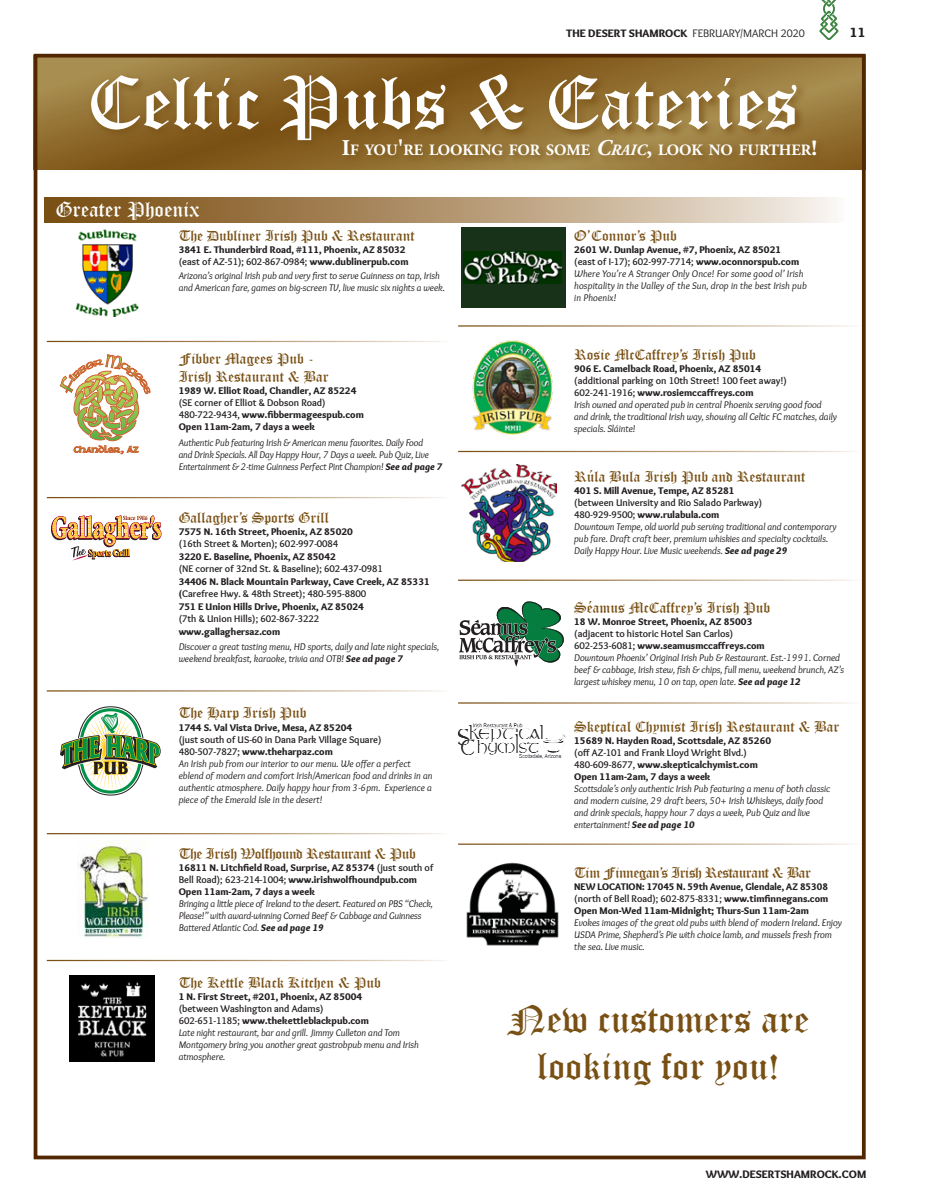
<style>
.page{position:relative;width:945px;height:1204px;background:#fff}
.page>*{position:absolute;margin:0;border:0;box-sizing:border-box;transform-origin:0 0}
.t1{font:75px "Old English Text";color:#fff}
.t2{font:38.5px/46.2px "Old English Text";color:#795014;text-align:center}
.t3{font:21.25px "Old English Text";color:#fff}
.t4{font:700 15.75px "Adobe Garamond";color:#fff}
.t5{font:15px/18px "Old English Text";color:#795014}
.t6{font:15px "Old English Text";letter-spacing:-.03em;color:#795014}
.t7{font:15px "Old English Text";letter-spacing:-.025em;color:#795014}
.t8{font:900 13.75px "Overlock";color:#231f20}
.t9{font:11.25px "Overlock";color:#231f20}
.t10{font:900 11.25px "Overlock";color:#231f20}
.t11{font:italic 10px/12px "Overlock";color:#231f20}
.t12{font:900 10px/12px "Overlock";color:#231f20}
.t13{font:700 10px/12px "Overlock";color:#231f20}
.s1{font-weight:900}
.s2{font-size:22.5px}
.s3{font-style:italic;font-size:22.5px}
.s4{font-style:italic}
.s5{font-weight:700}
.s6{font-weight:700;font-style:normal}
.s7{font-weight:900;font-style:normal}
</style>
<div class="page">
<svg style="left:39px;top:59px;width:822px;height:111px;background:#906e30"></svg>
<div style="left:88px;top:71px;width:719px;height:80px;background:#795014;opacity:.75"></div>
<div style="left:341px;top:137px;width:485px;height:31px;background:#795014;opacity:.75"></div>
<div style="left:34px;top:54px;width:832px;height:1105px;border:4px solid #522700"></div>
<img style="left:51px;top:515px;width:111px;height:45px">
<svg style="left:60px;top:707px;width:101px;height:87px"></svg>
<img style="left:78px;top:841px;width:70px;height:97px">
<div style="left:461px;top:228px;width:105px;height:80px;background:#183219"></div>
<img style="left:464px;top:252px;width:98px;height:32px">
<img style="left:462px;top:465px;width:95px;height:96px">
<img style="left:472px;top:340px;width:81px;height:94px">
<svg style="left:459px;top:601px;width:105px;height:66px"></svg>
<img style="left:466px;top:862px;width:93px;height:84px">
<div style="left:45px;top:197px;width:799px;height:25px;background:linear-gradient(to right,#754607,#f4ede5)"></div>
<img style="left:75px;top:229px;width:64px;height:87px">
<svg style="left:60px;top:354px;width:90px;height:101px"></svg>
<img style="left:457px;top:723px;width:109px;height:36px">
<img style="left:69px;top:976px;width:86px;height:85px">
<svg style="left:819px;top:0;width:20px;height:40px"></svg>
<p class="t9" style="left:566px;top:27px;width:240px"><span class="s1">THE DESERT SHAMROCK</span> FEBRUARY/MARCH 2020</p>
<h3 class="t8" style="left:850px;top:23px;width:17px">11</h3>
<h1 class="t1" style="left:87px;top:54px;width:713px">Celtic Pubs &amp; Eateries</h1>
<h3 class="t4" style="left:342px;top:141px;width:477px"><span class="s2">I</span>F YOU<span class="s2">'</span>RE LOOKING FOR SOME <span class="s3">C</span><span class="s4">RAIC</span><span class="s2">,</span> LOOK NO FURTHER<span class="s2">!</span></h3>
<h3 class="t3" style="left:56px;top:196px;width:146px">Greater Phoenix</h3>
<h3 class="t5" style="left:179px;top:226px;width:237px">The Dubliner Irish Pub &amp; Restaurant</h3>
<p class="t12" style="left:179px;top:243px;width:231px">3841 E. Thunderbird Road, #111, Phoenix, AZ 85032 <span class="s5">(east of AZ-51); 602-867-0984;</span> www.dublinerpub.com</p>
<p class="t11" style="left:179px;top:269px;width:268px">Arizona’s original Irish pub and very first to serve Guinness on tap, Irish and American fare, games on big-screen TV, live music six nights a week.</p>
<h3 class="t5" style="left:179px;top:349px;width:152px">Fibber Magees Pub -<br>Irish Restaurant &amp; Bar</h3>
<p class="t12" style="left:179px;top:384px;width:179px">1989 W. Elliot Road, Chandler, AZ 85224</p>
<p class="t12" style="left:179px;top:396px;width:187px"><span class="s5">(SE corner of Elliot &amp; Dobson Road)<br>480-722-9434,</span> www.fibbermageespub.com<br>Open 11am-2am, 7 days a week</p>
<p class="t11" style="left:179px;top:436px;width:265px">Authentic Pub featuring Irish &amp; American menu favorites. Daily Food<br>and Drink Specials. All Day Happy Hour, 7 Days a week. Pub Quiz, Live<br>Entertainment &amp; 2-time Guinness Perfect Pint Champion! <span class="s1">See ad page 7</span></p>
<h3 class="t5" style="left:179px;top:508px;width:152px">Gallagher’s Sports Grill</h3>
<p class="t12" style="left:179px;top:525px;width:176px">7575 N. 16th Street, Phoenix, AZ 85020</p>
<p class="t13" style="left:179px;top:538px;width:161px">(16th Street &amp; Morten); 602-997-0084</p>
<p class="t12" style="left:179px;top:550px;width:159px">3220 E. Baseline, Phoenix, AZ 85042</p>
<p class="t13" style="left:179px;top:563px;width:206px">(NE corner of 32nd St. &amp; Baseline); 602-437-0981</p>
<p class="t12" style="left:179px;top:576px;width:253px">34406 N. Black Mountain Parkway, Cave Creek, AZ 85331 (<span class="s5">Carefree Hwy. &amp; 48th Street); 480-595-8800</span></p>
<p class="t12" style="left:179px;top:601px;width:187px">751 E Union Hills Drive, Phoenix, AZ 85024</p>
<p class="t13" style="left:179px;top:613px;width:142px">(7th &amp; Union Hills); 602-867-3222</p>
<p class="t12" style="left:179px;top:626px;width:103px">www.gallaghersaz.com</p>
<p class="t11" style="left:179px;top:641px;width:262px">Discover a great tasting menu, HD sports, daily and late night specials, weekend breakfast, karaoke, trivia and OTB! <span class="s1">See ad page 7</span></p>
<h3 class="t5" style="left:179px;top:703px;width:129px">The Harp Irish Pub</h3>
<p class="t12" style="left:179px;top:721px;width:175px">1744 S. Val Vista Drive, Mesa, AZ 85204</p>
<p class="t11" style="left:179px;top:733px;width:255px"><span class="s6">(just south of US-60 in Dana Park Village Square)<br>480-507-7827;</span> <span class="s7">www.theharpaz.com<br></span>An Irish pub from our interior to our menu. We offer a perfect eblend of modern and comfort Irish/American food and drinks in an authentic atmosphere. Daily happy hour from 3-6pm. Experience a piece of the Emerald Isle in the desert!</p>
<h3 class="t7" style="left:179px;top:844px;width:239px">The Irish Wolfhound Restaurant &amp; Pub</h3>
<p class="t12" style="left:179px;top:861px;width:256px">16811 N. Litchfield Road, Surprise, AZ 85374 <span class="s5">(just south of<br>Bell Road); 623-214-1004;</span> www.irishwolfhoundpub.com<br>Open 11am-2am, 7 days a week</p>
<p class="t11" style="left:179px;top:898px;width:256px">Bringing a little piece of Ireland to the desert. Featured on PBS “Check,<br>Please!” with award-winning Corned Beef &amp; Cabbage and Guinness<br>Battered Atlantic Cod. <span class="s1">See ad page 19</span></p>
<h3 class="t5" style="left:574px;top:226px;width:104px">O’Connor’s Pub</h3>
<p class="t11" style="left:574px;top:244px;width:234px"><span class="s7">2601 W. Dunlap Avenue, #7, Phoenix, AZ 85021<br></span><span class="s6">(east of I-17); 602-997-7714;</span> <span class="s7">www.oconnorspub.com </span>Where You’re A Stranger Only Once! For some good ol’ Irish hospitality in the Valley of the Sun, drop in the best Irish pub in Phoenix!</p>
<h3 class="t5" style="left:574px;top:345px;width:183px">Rosie McCaffrey’s Irish Pub</h3>
<p class="t12" style="left:574px;top:362px;width:189px">906 E. Camelback Road, Phoenix, AZ 85014</p>
<p class="t11" style="left:574px;top:375px;width:264px"><span class="s6">(additional parking on 10th Street! 100 feet away!)<br>602-241-1916;</span> <span class="s7">www.rosiemccaffreys.com<br></span>Irish owned and operated pub in central Phoenix serving good food and drink, the traditional Irish way, showing all Celtic FC matches, daily specials. Sláinte!</p>
<h3 class="t5" style="left:574px;top:467px;width:233px">Rúla Bula Irish Pub and Restaurant</h3>
<p class="t12" style="left:574px;top:484px;width:162px">401 S. Mill Avenue, Tempe, AZ 85281</p>
<p class="t11" style="left:574px;top:497px;width:264px"><span class="s6">(between University and Rio Salado Parkway)<br>480-929-9500;</span> <span class="s7">www.rulabula.com<br></span>Downtown Tempe, old world pub serving traditional and contemporary pub fare. Draft craft beer, premium whiskies and specialty cocktails.<br>Daily Happy Hour. Live Music weekends. <span class="s1">See ad page 29</span></p>
<h3 class="t5" style="left:574px;top:598px;width:198px">Séamus McCaffrey’s Irish Pub</h3>
<p class="t12" style="left:574px;top:615px;width:180px">18 W. Monroe Street, Phoenix, AZ 85003</p>
<p class="t11" style="left:574px;top:628px;width:271px"><span class="s6">(adjacent to historic Hotel San Carlos)<br>602-253-6081;</span> <span class="s7">www.seamusmccaffreys.com<br></span>Downtown Phoenix’ Original Irish Pub &amp; Restaurant. Est.-1991. Corned beef &amp; cabbage, Irish stew, fish &amp; chips, full menu, weekend brunch, AZ’s largest whiskey menu, 10 on tap, open late. <span class="s1">See ad page 12</span></p>
<h3 class="t5" style="left:574px;top:717px;width:267px">Skeptical Chymist Irish Restaurant &amp; Bar</h3>
<p class="t12" style="left:574px;top:734px;width:198px">15689 N. Hayden Road, Scottsdale, AZ 85260</p>
<p class="t13" style="left:574px;top:746px;width:185px">(off AZ-101 and Frank Lloyd Wright Blvd.)<br>480-609-8677, <span class="s1">www.skepticalchymist.com<br>Open 11am-2am, 7 days a week</span></p>
<p class="t11" style="left:574px;top:782px;width:257px">Scottsdale’s only authentic Irish Pub featuring a menu of both classic and modern cuisine, 29 draft beers, 50+ Irish Whiskeys, daily food and drink specials, happy hour 7 days a week, Pub Quiz and live entertainment! <span class="s1">See ad page 10</span></p>
<h3 class="t6" style="left:574px;top:862px;width:238px">Tim Finnegan’s Irish Restaurant &amp; Bar</h3>
<p class="t12" style="left:574px;top:880px;width:256px;text-align:justify">NEW LOCATION: 17045 N. 59th Avenue, Glendale, AZ 85308 <span class="s5">(north of Bell Road); 602-875-8331;</span> www.timfinnegans.com Open Mon-Wed 11am-Midnight; Thurs-Sun 11am-2am</p>
<p class="t11" style="left:574px;top:916px;width:269px">Evokes images of the great old pubs with blend of modern Ireland. Enjoy<br>USDA Prime, Shepherd’s Pie with choice lamb, and mussels fresh from the sea. Live music.</p>
<h3 class="t5" style="left:179px;top:973px;width:204px">The Kettle Black Kitchen &amp; Pub</h3>
<p class="t12" style="left:179px;top:990px;width:185px">1 N. First Street, #201, Phoenix, AZ 85004</p>
<p class="t11" style="left:179px;top:1003px;width:241px"><span class="s6">(between Washington and Adams)<br>602-651-1185;</span> <span class="s7">www.thekettleblackpub.com<br></span>Late night restaurant, bar and grill. Jimmy Culleton and Tom Montgomery bring you another great gastrobpub menu and Irish atmosphere.</p>
<h2 class="t2" style="left:508px;top:995px;width:303px">New customers are looking for you!</h2>
<p class="t10" style="left:706px;top:1167px;width:162px">WWW.DESERTSHAMROCK.COM</p>
</div>
